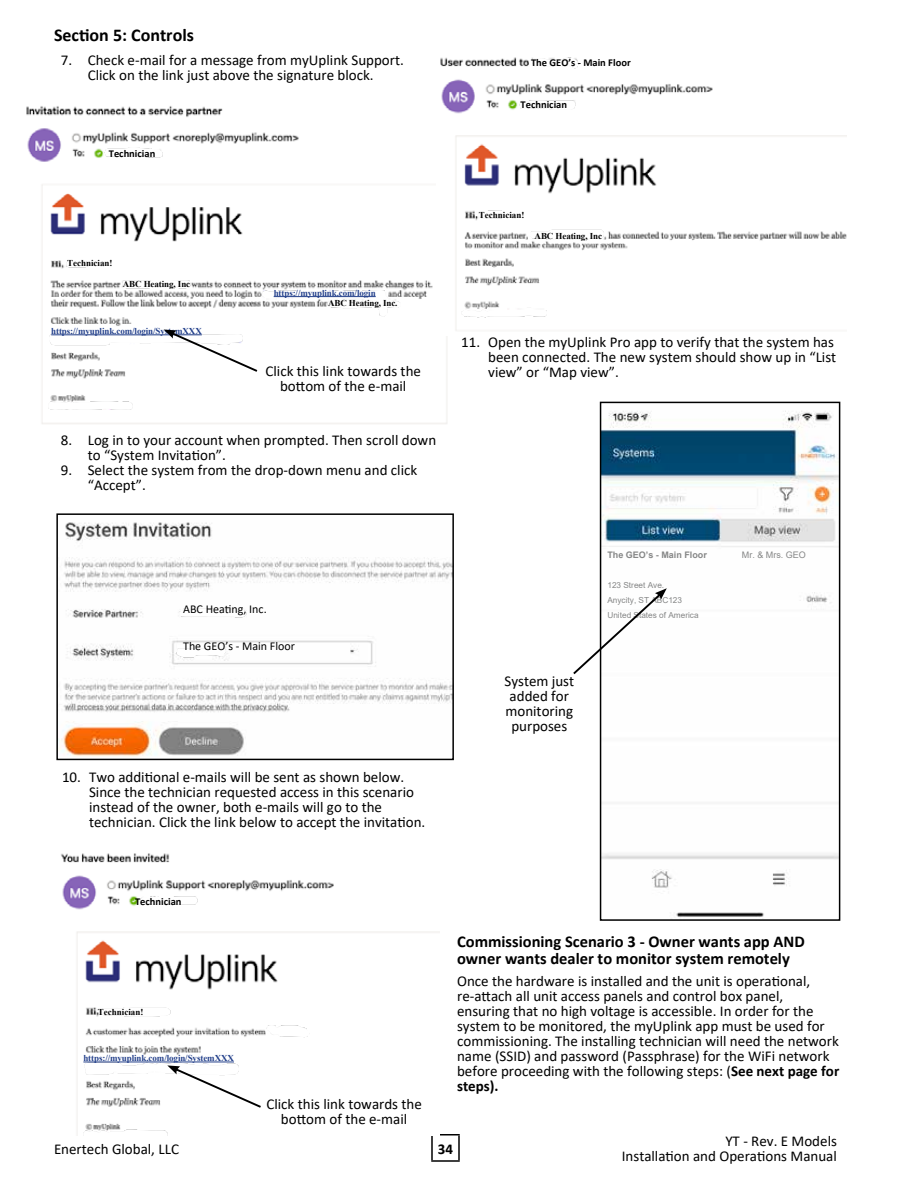
<style>
.page{position:relative;width:918px;height:1188px;background:#fff}
.page>*{position:absolute;margin:0;border:0;box-sizing:border-box;transform-origin:0 0}
.t1{font:700 18px "Calibri";color:#000}
.t2{font:700 16.5px/16.5px "Calibri";color:#000}
.t3{font:15px/15px "Calibri";color:#000}
.t4{font:700 15px "Calibri";color:#000}
.t5{font:12px "Calibri";color:#000}
.t6{font:700 10.5px "Calibri";color:#000}
.t7{font:700 9px "Times New Roman";letter-spacing:-.01em;color:#23408b}
.t8{font:700 9px "Times New Roman";letter-spacing:-.01em;color:#000}
.t9{font:700 9px "Arial";color:#868787}
.t10{font:9px "Arial";color:#868787}
.t11{font:8.25px/15px "Arial";color:#868787}
.s1{font-weight:700}
</style>
<div class="page">
<hr style="left:431px;top:1134px;width:29px;height:2px;background:#000">
<hr style="left:431px;top:1136px;width:2px;height:24px;background:#000">
<hr style="left:458px;top:1136px;width:2px;height:24px;background:#000">
<hr style="left:431px;top:1160px;width:29px;height:2px;background:#000">
<img style="left:61px;top:853px;width:378px;height:283px">
<hr style="left:83px;top:1062px;width:151px;height:1px;background:#23408b">
<img style="left:26px;top:106px;width:421px;height:318px">
<hr style="left:274px;top:296px;width:102px;height:1px;background:#23408b">
<hr style="left:51px;top:334px;width:151px;height:1px;background:#23408b">
<svg style="left:164px;top:330px;width:95px;height:44px"></svg>
<img style="left:59px;top:522px;width:392px;height:235px">
<div style="left:56px;top:513px;width:398px;height:247px;border:2px solid #000"></div>
<svg style="left:167px;top:1065px;width:96px;height:44px"></svg>
<img style="left:436px;top:57px;width:411px;height:279px">
<img style="left:603px;top:411px;width:234px;height:506px">
<div style="left:600px;top:402px;width:240px;height:519px;border:2px solid #000"></div>
<svg style="left:573px;top:588px;width:94px;height:88px"></svg>
<p class="t1" style="left:54px;top:22px;width:142px">Section 5: Controls</p>
<p class="t3" style="left:61px;top:52px;width:345px;text-align:center">7. Check e-mail for a message from myUplink Support.<br>Click on the link just above the signature block.</p>
<p class="t6" style="left:109px;top:146px;width:48px">Technician</p>
<p class="t8" style="left:67px;top:257px;width:47px">Technician!</p>
<p class="t8" style="left:123px;top:278px;width:69px">ABC Heating, Inc</p>
<p class="t7" style="left:51px;top:324px;width:152px">https://myuplink.com/login/SystemXXX</p>
<p class="t7" style="left:274px;top:286px;width:104px">https://myuplink.com/login</p>
<p class="t8" style="left:328px;top:297px;width:71px">ABC Heating, Inc.</p>
<p class="t3" style="left:265px;top:363px;width:157px;text-align:center">Click this link towards the bottom of the e-mail</p>
<p class="t3" style="left:88px;top:433px;width:350px;text-indent:-27px">8. Log in to your account when prompted. Then scroll down to “System Invitation”.</p>
<p class="t3" style="left:88px;top:463px;width:331px;text-indent:-27px">9. Select the system from the drop-down menu and click “Accept”.</p>
<p class="t5" style="left:183px;top:601px;width:85px">ABC Heating, Inc.</p>
<p class="t5" style="left:183px;top:638px;width:113px">The GEO’s - Main Floor</p>
<p class="t3" style="left:89px;top:769px;width:338px;text-indent:-27px">10. Two additional e-mails will be sent as shown below.<br>Since the technician requested access in this scenario instead of the owner, both e-mails will go to the technician. Click the link below to accept the invitation.</p>
<p class="t6" style="left:531px;top:55px;width:101px">The GEO’s - Main Floor</p>
<p class="t6" style="left:521px;top:97px;width:48px">Technician</p>
<p class="t8" style="left:479px;top:208px;width:47px">Technician!</p>
<p class="t8" style="left:535px;top:229px;width:69px">ABC Heating, Inc</p>
<p class="t3" style="left:488px;top:334px;width:350px;text-indent:-27px">11. Open the myUplink Pro app to verify that the system has been connected. The new system should show up in “List view” or “Map view”.</p>
<p class="t3" style="left:504px;top:673px;width:71px;text-align:center">System just added for monitoring purposes</p>
<p class="t9" style="left:607px;top:549px;width:101px">The GEO’s - Main Floor</p>
<p class="t10" style="left:742px;top:549px;width:66px">Mr. &amp; Mrs. GEO</p>
<p class="t11" style="left:607px;top:578px;width:93px">123 Street Ave.<br>Anycity, ST ABC123<br>United States of America</p>
<p class="t6" style="left:135px;top:894px;width:48px">Technician</p>
<p class="t8" style="left:98px;top:1005px;width:47px">Technician!</p>
<p class="t7" style="left:83px;top:1051px;width:152px">https://myuplink.com/login/SystemXXX</p>
<p class="t3" style="left:266px;top:1096px;width:157px;text-align:center">Click this link towards the bottom of the e-mail</p>
<p class="t2" style="left:457px;top:933px;width:349px">Commissioning Scenario 3 - Owner wants app AND owner wants dealer to monitor system remotely</p>
<p class="t3" style="left:457px;top:973px;width:384px">Once the hardware is installed and the unit is operational, re-attach all unit access panels and control box panel, ensuring that no high voltage is accessible. In order for the system to be monitored, the myUplink app must be used for commissioning. The installing technician will need the network name (SSID) and password (Passphrase) for the WiFi network before proceeding with the following steps: (<span class="s1">See next page for steps).</span></p>
<p class="t3" style="left:54px;top:1141px;width:127px">Enertech Global, LLC</p>
<p class="t4" style="left:438px;top:1138px;width:17px">34</p>
<p class="t3" style="left:622px;top:1133px;width:217px;text-align:right">YT - Rev. E Models<br>Installation and Operations Manual</p>
</div>
